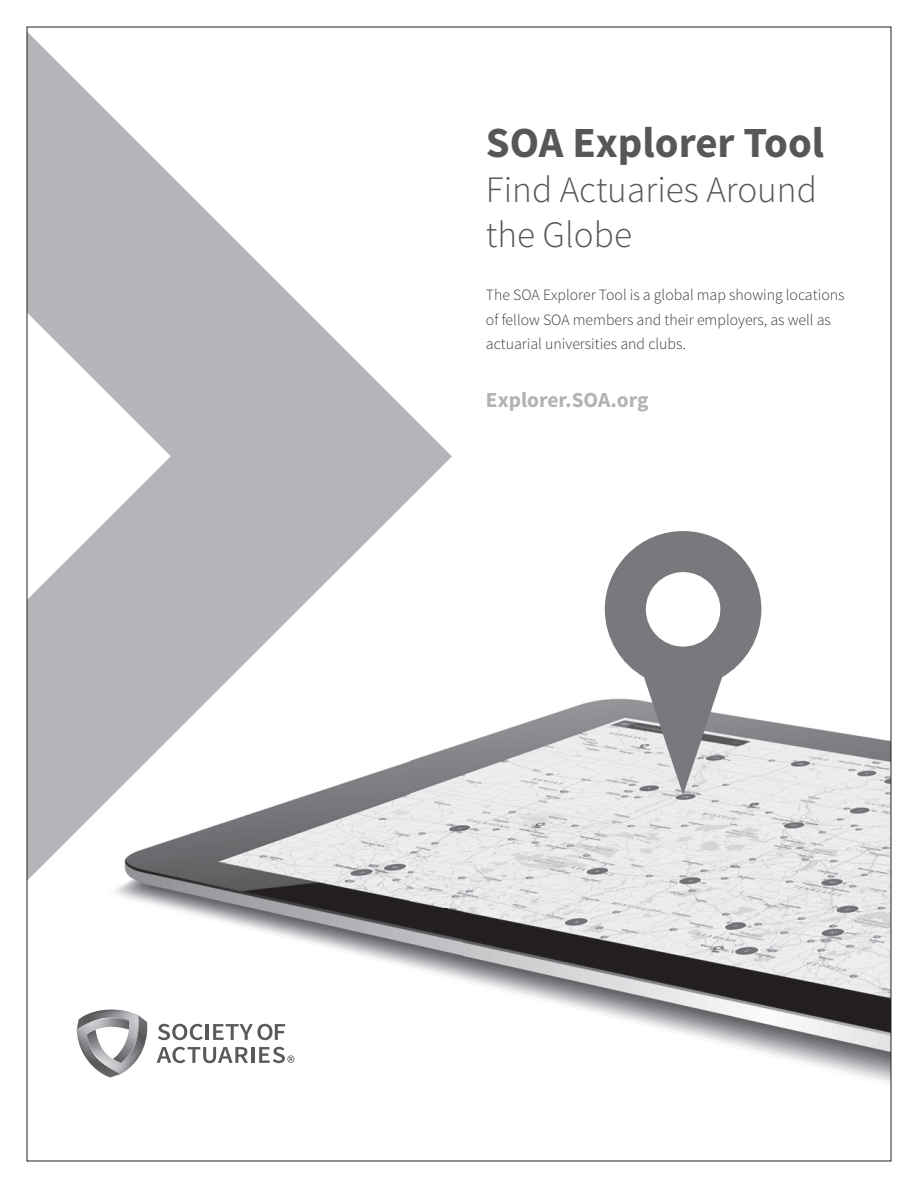
<style>
.page{position:relative;width:918px;height:1188px;background:#fff}
.page>*{position:absolute;margin:0;border:0;box-sizing:border-box;transform-origin:0 0}
.t1{font:700 42.9px "Source Sans Pro";color:#565759}
.t2{font:300 37.2px/44.7px "Source Sans Pro";color:#565759}
.t3{font:700 21.45px "Source Sans Pro";color:#b2b3b7}
.t4{font:300 15.75px/24.3px "Source Sans Pro";color:#3b3a3b}
</style>
<div class="page">
<img style="left:104px;top:699px;width:785px;height:384px">
<svg style="left:605px;top:531px;width:156px;height:264px"></svg>
<img style="left:158px;top:1024px;width:12px;height:16px">
<img style="left:172px;top:1024px;width:15px;height:16px">
<img style="left:190px;top:1024px;width:13px;height:16px">
<img style="left:206px;top:1024px;width:3px;height:16px">
<img style="left:213px;top:1024px;width:11px;height:16px">
<img style="left:226px;top:1024px;width:27px;height:16px">
<img style="left:257px;top:1024px;width:16px;height:16px">
<img style="left:275px;top:1024px;width:10px;height:16px">
<img style="left:157px;top:1047px;width:28px;height:16px">
<img style="left:187px;top:1047px;width:13px;height:16px">
<img style="left:203px;top:1047px;width:13px;height:16px">
<img style="left:218px;top:1047px;width:15px;height:16px">
<img style="left:235px;top:1047px;width:13px;height:16px">
<img style="left:251px;top:1047px;width:3px;height:16px">
<img style="left:259px;top:1047px;width:11px;height:16px">
<img style="left:273px;top:1047px;width:12px;height:16px">
<img style="left:144px;top:1015px;width:4px;height:59px">
<svg style="left:76px;top:1010px;width:68px;height:67px"></svg>
<svg style="left:287px;top:1055px;width:7px;height:8px"></svg>
<svg style="left:29px;top:33px;width:423px;height:867px"></svg>
<h1 class="t1" style="left:486px;top:115px;width:340px">SOA Explorer Tool</h1>
<h2 class="t2" style="left:486px;top:167px;width:333px">Find Actuaries Around the Globe</h2>
<p class="t4" style="left:486px;top:283px;width:360px">The SOA Explorer Tool is a global map showing locations of fellow SOA members and their employers, as well as actuarial universities and clubs.</p>
<h3 class="t3" style="left:486px;top:386px;width:164px">Explorer.SOA.org</h3>
</div>
